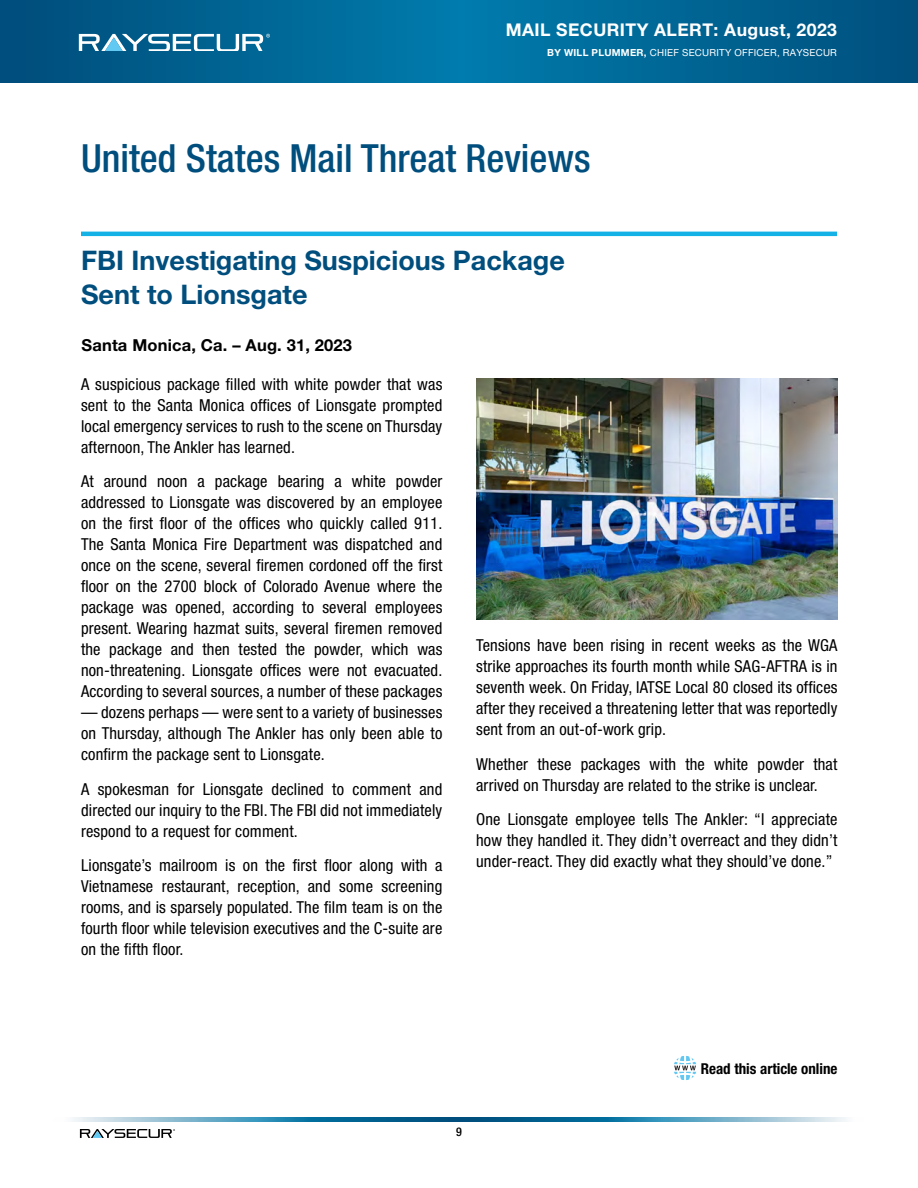
<style>
.page{position:relative;width:918px;height:1188px;background:#fff}
.page>*{position:absolute;margin:0;border:0;box-sizing:border-box;transform-origin:0 0}
.t1{font:500 condensed 38.85px "Helvetica Neue LT Pro";color:#004e7d}
.t2{font:700 27px/34.5px "Helvetica Neue LT Pro";color:#004e7d}
.t3{font:700 17.55px "Helvetica Neue LT Pro";letter-spacing:.025em;color:#fff}
.t4{font:condensed 16.5px/21px "Helvetica Neue LT Pro";letter-spacing:.01em;color:#000;text-align:justify}
.t5{font:700 16.5px "Helvetica Neue LT Pro";letter-spacing:.01em;color:#000}
.t6{font:700 condensed 15px "Helvetica Neue LT Pro";color:#000}
.t7{font:500 condensed 12px "Helvetica Neue LT Pro";color:#000}
.t8{font:9.75px "Helvetica Neue LT Pro";letter-spacing:.025em;color:#fff}
.s1{font-weight:700}
</style>
<div class="page">
<svg style="left:459px;top:1118px;width:387px;height:3px"></svg>
<svg style="left:73px;top:1118px;width:386px;height:3px"></svg>
<svg style="left:80px;top:1129px;width:95px;height:9px"></svg>
<svg style="left:0;top:0;width:918px;height:82px;background:#006493"></svg>
<svg style="left:79px;top:34px;width:191px;height:17px"></svg>
<svg style="left:674px;top:1056px;width:22px;height:24px"></svg>
<hr style="left:81px;top:232px;width:756px;height:4px;background:#14b1e7">
<img style="left:476px;top:378px;width:362px;height:241px">
<p class="t3" style="left:506px;top:19px;width:333px">MAIL SECURITY ALERT: August, 2023</p>
<p class="t8" style="left:547px;top:46px;width:291px"><span class="s1">BY WILL PLUMMER,</span> CHIEF SECURITY OFFICER, RAYSECUR</p>
<h1 class="t1" style="left:81px;top:135px;width:511px">United States Mail Threat Reviews</h1>
<h2 class="t2" style="left:81px;top:242px;width:485px">FBI Investigating Suspicious Package<br>Sent to Lionsgate</h2>
<p class="t5" style="left:82px;top:335px;width:272px">Santa Monica, Ca. – Aug. 31, 2023</p>
<p class="t4" style="left:81px;top:373px;width:363px">A suspicious package filled with white powder that was sent to the Santa Monica offices of Lionsgate prompted local emergency services to rush to the scene on Thursday afternoon, The Ankler has learned.</p>
<p class="t4" style="left:81px;top:471px;width:363px">At around noon a package bearing a white powder addressed to Lionsgate was discovered by an employee on the first floor of the offices who quickly called 911.<br>The Santa Monica Fire Department was dispatched and once on the scene, several firemen cordoned off the first floor on the 2700 block of Colorado Avenue where the package was opened, according to several employees present. Wearing hazmat suits, several firemen removed the package and then tested the powder, which was non-threatening. Lionsgate offices were not evacuated.<br>According to several sources, a number of these packages</p>
<p class="t4" style="left:81px;top:702px;width:363px">— dozens perhaps — were sent to a variety of businesses on Thursday, although The Ankler has only been able to confirm the package sent to Lionsgate.</p>
<p class="t4" style="left:81px;top:778px;width:363px">A spokesman for Lionsgate declined to comment and directed our inquiry to the FBI. The FBI did not immediately respond to a request for comment.</p>
<p class="t4" style="left:81px;top:855px;width:363px">Lionsgate’s mailroom is on the first floor along with a Vietnamese restaurant, reception, and some screening rooms, and is sparsely populated. The film team is on the fourth floor while television executives and the C-suite are on the fifth floor.</p>
<p class="t4" style="left:476px;top:635px;width:363px">Tensions have been rising in recent weeks as the WGA strike approaches its fourth month while SAG-AFTRA is in seventh week. On Friday, IATSE Local 80 closed its offices after they received a threatening letter that was reportedly sent from an out-of-work grip.</p>
<p class="t4" style="left:476px;top:753px;width:363px">Whether these packages with the white powder that arrived on Thursday are related to the strike is unclear.</p>
<p class="t4" style="left:476px;top:809px;width:363px">One Lionsgate employee tells The Ankler: “I appreciate how they handled it. They didn’t overreact and they didn’t under-react. They did exactly what they should’ve done.”</p>
<p class="t7" style="left:456px;top:1124px;width:7px">9</p>
<p class="t6" style="left:701px;top:1060px;width:138px">Read this article online</p>
</div>
